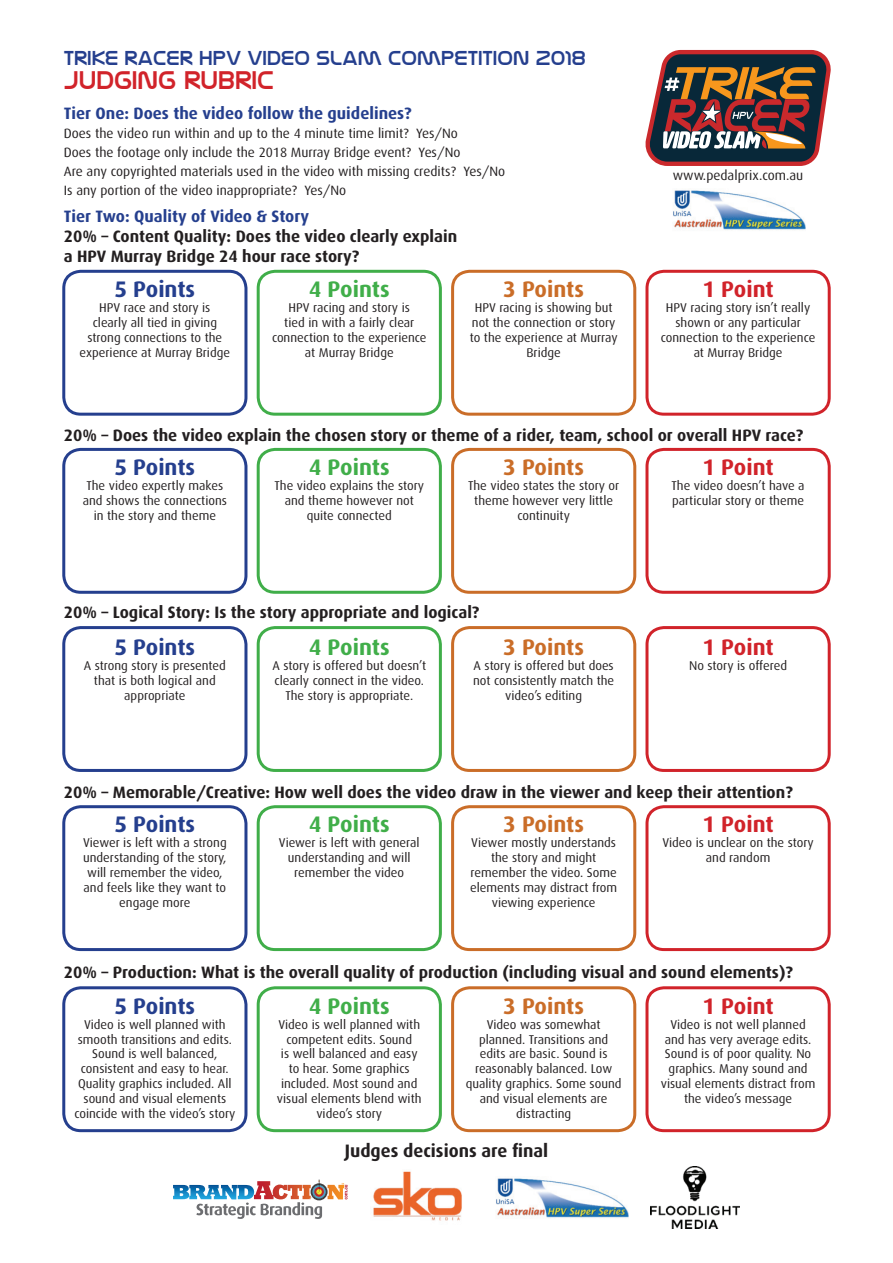
<style>
.page{position:relative;width:893px;height:1263px;background:#fff}
.page>*{position:absolute;margin:0;border:0;box-sizing:border-box;transform-origin:0 0}
.t1{font:28.5px "Nasalization Free";color:#d1232a}
.t2{font:22.5px "Nasalization Free";color:#253f8e}
.t3{font:700 22.5px "Dax";color:#253f8e}
.t4{font:700 22.5px "Dax";color:#40ae49}
.t5{font:700 22.5px "Dax";color:#ca6d28}
.t6{font:700 22.5px "Dax";letter-spacing:-.005em;color:#d1232a}
.t7{font:700 18px "Dax";color:#231f20}
.t8{font:700 16.5px/19.8px "Dax";color:#231f20}
.t9{font:700 16.5px "Dax";color:#253f8e}
.t10{font:13.5px/19.2px "Dax";color:#231f20}
.t11{font:12.75px/15px "Dax";color:#231f20;text-align:center}
</style>
<div class="page">
<div style="left:62px;top:805px;width:185px;height:146px;border:3px solid #253f8e;border-radius:17px"></div>
<div style="left:257px;top:805px;width:185px;height:146px;border:3px solid #40ae49;border-radius:17px"></div>
<div style="left:451px;top:805px;width:185px;height:146px;border:3px solid #ca6d28;border-radius:17px"></div>
<div style="left:645px;top:805px;width:186px;height:146px;border:3px solid #d1232a;border-radius:17px"></div>
<div style="left:62px;top:270px;width:185px;height:146px;border:3px solid #253f8e;border-radius:17px"></div>
<div style="left:257px;top:270px;width:185px;height:146px;border:3px solid #40ae49;border-radius:17px"></div>
<div style="left:451px;top:270px;width:185px;height:146px;border:3px solid #ca6d28;border-radius:17px"></div>
<div style="left:645px;top:270px;width:186px;height:146px;border:3px solid #d1232a;border-radius:17px"></div>
<div style="left:62px;top:448px;width:185px;height:146px;border:3px solid #253f8e;border-radius:17px"></div>
<div style="left:257px;top:448px;width:185px;height:146px;border:3px solid #40ae49;border-radius:17px"></div>
<div style="left:451px;top:448px;width:185px;height:146px;border:3px solid #ca6d28;border-radius:17px"></div>
<div style="left:645px;top:448px;width:186px;height:146px;border:3px solid #d1232a;border-radius:17px"></div>
<div style="left:62px;top:626px;width:185px;height:146px;border:3px solid #253f8e;border-radius:17px"></div>
<div style="left:257px;top:626px;width:185px;height:146px;border:3px solid #40ae49;border-radius:17px"></div>
<div style="left:451px;top:626px;width:185px;height:146px;border:3px solid #ca6d28;border-radius:17px"></div>
<div style="left:645px;top:626px;width:186px;height:146px;border:3px solid #d1232a;border-radius:17px"></div>
<div style="left:62px;top:986px;width:185px;height:146px;border:3px solid #253f8e;border-radius:17px"></div>
<div style="left:257px;top:986px;width:185px;height:146px;border:3px solid #40ae49;border-radius:17px"></div>
<div style="left:451px;top:986px;width:185px;height:146px;border:3px solid #ca6d28;border-radius:17px"></div>
<div style="left:645px;top:986px;width:186px;height:146px;border:3px solid #d1232a;border-radius:17px"></div>
<img style="left:496px;top:1178px;width:132px;height:40px">
<img style="left:651px;top:1166px;width:89px;height:62px">
<img style="left:373px;top:1171px;width:89px;height:50px">
<svg style="left:173px;top:1179px;width:175px;height:40px"></svg>
<svg style="left:645px;top:50px;width:186px;height:116px;background:#755752"></svg>
<img style="left:673px;top:190px;width:132px;height:40px">
<h2 class="t2" style="left:64px;top:47px;width:524px">TRIKE RACER HPV VIDEO SLAM COMPETITION 2018</h2>
<h1 class="t1" style="left:64px;top:66px;width:212px">JUDGING RUBRIC</h1>
<p class="t9" style="left:64px;top:104px;width:349px">Tier One: Does the video follow the guidelines?</p>
<p class="t10" style="left:64px;top:124px;width:443px">Does the video run within and up to the 4 minute time limit? Yes/No<br>Does the footage only include the 2018 Murray Bridge event? Yes/No<br>Are any copyrighted materials used in the video with missing credits? Yes/No Is any portion of the video inappropriate? Yes/No</p>
<p class="t9" style="left:64px;top:207px;width:247px">Tier Two: Quality of Video &amp; Story</p>
<p class="t8" style="left:64px;top:227px;width:395px">20% – Content Quality: Does the video clearly explain a HPV Murray Bridge 24 hour race story?</p>
<h2 class="t3" style="left:114px;top:276px;width:82px">5 Points</h2>
<p class="t11" style="left:80px;top:300px;width:152px">HPV race and story is<br>clearly all tied in giving strong connections to the experience at Murray Bridge</p>
<h2 class="t4" style="left:309px;top:276px;width:82px">4 Points</h2>
<p class="t11" style="left:272px;top:300px;width:156px">HPV racing and story is<br>tied in with a fairly clear connection to the experience at Murray Bridge</p>
<h2 class="t5" style="left:503px;top:276px;width:82px">3 Points</h2>
<p class="t11" style="left:470px;top:300px;width:149px">HPV racing is showing but not the connection or story to the experience at Murray<br>Bridge</p>
<p class="t10" style="left:673px;top:165px;width:132px">www.pedalprix.com.au</p>
<h2 class="t6" style="left:702px;top:276px;width:73px">1 Point</h2>
<p class="t11" style="left:661px;top:300px;width:156px">HPV racing story isn’t really shown or any particular connection to the experience at Murray Bridge</p>
<p class="t8" style="left:64px;top:425px;width:741px">20% – Does the video explain the chosen story or theme of a rider, team, school or overall HPV race?</p>
<h2 class="t3" style="left:114px;top:455px;width:82px">5 Points</h2>
<p class="t11" style="left:83px;top:478px;width:146px">The video expertly makes and shows the connections in the story and theme</p>
<h2 class="t4" style="left:309px;top:455px;width:82px">4 Points</h2>
<p class="t11" style="left:275px;top:478px;width:151px">The video explains the story and theme however not quite connected</p>
<h2 class="t5" style="left:503px;top:455px;width:82px">3 Points</h2>
<p class="t11" style="left:468px;top:478px;width:153px">The video states the story or theme however very little continuity</p>
<h2 class="t6" style="left:702px;top:455px;width:73px">1 Point</h2>
<p class="t11" style="left:671px;top:478px;width:135px;text-align:left">The video doesn’t have a particular story or theme</p>
<p class="t8" style="left:64px;top:602px;width:417px">20% – Logical Story: Is the story appropriate and logical?</p>
<h2 class="t3" style="left:114px;top:635px;width:82px">5 Points</h2>
<p class="t11" style="left:84px;top:658px;width:144px">A strong story is presented that is both logical and appropriate</p>
<h2 class="t4" style="left:309px;top:635px;width:82px">4 Points</h2>
<p class="t11" style="left:272px;top:658px;width:155px">A story is offered but doesn’t clearly connect in the video.<br>The story is appropriate.</p>
<h2 class="t5" style="left:503px;top:635px;width:82px">3 Points</h2>
<p class="t11" style="left:473px;top:658px;width:143px">A story is offered but does not consistently match the video’s editing</p>
<h2 class="t6" style="left:702px;top:635px;width:73px">1 Point</h2>
<p class="t11" style="left:689px;top:658px;width:99px">No story is offered</p>
<p class="t8" style="left:64px;top:782px;width:730px">20% – Memorable/Creative: How well does the video draw in the viewer and keep their attention?</p>
<h2 class="t3" style="left:114px;top:811px;width:82px">5 Points</h2>
<p class="t11" style="left:83px;top:835px;width:145px">Viewer is left with a strong understanding of the story, will remember the video, and feels like they want to engage more</p>
<h2 class="t4" style="left:309px;top:811px;width:82px">4 Points</h2>
<p class="t11" style="left:279px;top:835px;width:142px">Viewer is left with general understanding and will remember the video</p>
<h2 class="t5" style="left:503px;top:811px;width:82px">3 Points</h2>
<p class="t11" style="left:470px;top:835px;width:149px">Viewer mostly understands the story and might remember the video. Some elements may distract from viewing experience</p>
<h2 class="t6" style="left:702px;top:811px;width:73px">1 Point</h2>
<p class="t11" style="left:662px;top:835px;width:153px">Video is unclear on the story and random</p>
<p class="t8" style="left:64px;top:963px;width:731px">20% – Production: What is the overall quality of production (including visual and sound elements)?</p>
<h2 class="t3" style="left:114px;top:993px;width:82px">5 Points</h2>
<p class="t11" style="left:74px;top:1017px;width:162px">Video is well planned with smooth transitions and edits.<br>Sound is well balanced, consistent and easy to hear.<br>Quality graphics included. All sound and visual elements coincide with the video’s story</p>
<h2 class="t4" style="left:309px;top:993px;width:82px">4 Points</h2>
<p class="t11" style="left:277px;top:1017px;width:146px">Video is well planned with competent edits. Sound<br>is well balanced and easy to hear. Some graphics included. Most sound and visual elements blend with video’s story</p>
<h2 class="t5" style="left:503px;top:993px;width:82px">3 Points</h2>
<p class="t11" style="left:466px;top:1017px;width:157px">Video was somewhat planned. Transitions and edits are basic. Sound is reasonably balanced. Low quality graphics. Some sound and visual elements are distracting</p>
<h2 class="t6" style="left:702px;top:993px;width:73px">1 Point</h2>
<p class="t11" style="left:661px;top:1017px;width:156px">Video is not well planned and has very average edits.<br>Sound is of poor quality. No graphics. Many sound and visual elements distract from the video’s message</p>
<h3 class="t7" style="left:345px;top:1140px;width:205px">Judges decisions are final</h3>
</div>
